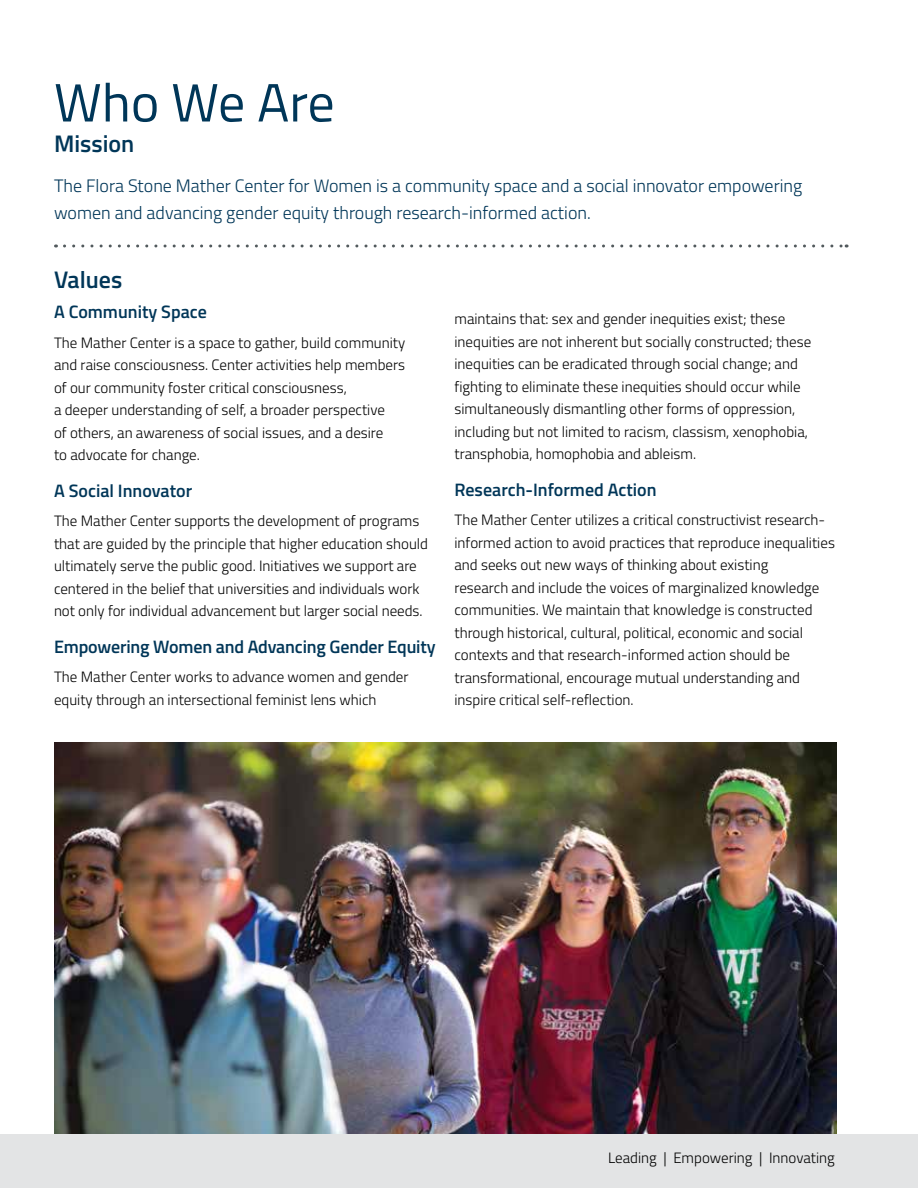
<style>
.page{position:relative;width:918px;height:1188px;background:#fff}
.page>*{position:absolute;margin:0;border:0;box-sizing:border-box;transform-origin:0 0}
.t1{font:54px "Titillium";color:#003658}
.t2{font:600 24px "Titillium";color:#003658}
.t3{font:300 18px/27px "Titillium";color:#003658}
.t4{font:600 18px "Titillium";letter-spacing:-.005em;color:#003658}
.t5{font:300 15px/22.5px "Titillium";color:#000}
</style>
<div class="page">
<img style="left:54px;top:742px;width:783px;height:392px">
<div style="left:0;top:1134px;width:918px;height:54px;background:#e3e4e5"></div>
<svg style="left:64px;top:244px;width:783px;height:4px"></svg>
<h1 class="t1" style="left:54px;top:63px;width:282px">Who We Are</h1>
<h2 class="t2" style="left:54px;top:125px;width:82px">Mission</h2>
<p class="t3" style="left:54px;top:171px;width:750px">The Flora Stone Mather Center for Women is a community space and a social innovator empowering women and advancing gender equity through research-informed action.</p>
<h2 class="t2" style="left:54px;top:262px;width:70px">Values</h2>
<p class="t4" style="left:54px;top:298px;width:154px">A Community Space</p>
<p class="t5" style="left:54px;top:330px;width:353px">The Mather Center is a space to gather, build community and raise consciousness. Center activities help members of our community foster critical consciousness,<br>a deeper understanding of self, a broader perspective<br>of others, an awareness of social issues, and a desire<br>to advocate for change.</p>
<p class="t4" style="left:54px;top:477px;width:140px">A Social Innovator</p>
<p class="t5" style="left:54px;top:509px;width:376px">The Mather Center supports the development of programs that are guided by the principle that higher education should ultimately serve the public good. Initiatives we support are centered in the belief that universities and individuals work not only for individual advancement but larger social needs.</p>
<p class="t4" style="left:54px;top:633px;width:383px">Empowering Women and Advancing Gender Equity</p>
<p class="t5" style="left:54px;top:665px;width:356px">The Mather Center works to advance women and gender equity through an intersectional feminist lens which</p>
<p class="t5" style="left:454px;top:307px;width:358px">maintains that: sex and gender inequities exist; these inequities are not inherent but socially constructed; these inequities can be eradicated through social change; and fighting to eliminate these inequities should occur while simultaneously dismantling other forms of oppression, including but not limited to racism, classism, xenophobia, transphobia, homophobia and ableism.</p>
<p class="t4" style="left:454px;top:476px;width:204px">Research-Informed Action</p>
<p class="t5" style="left:454px;top:508px;width:382px">The Mather Center utilizes a critical constructivist research&shy;informed action to avoid practices that reproduce inequalities and seeks out new ways of thinking about existing<br>research and include the voices of marginalized knowledge communities. We maintain that knowledge is constructed through historical, cultural, political, economic and social contexts and that research-informed action should be transformational, encourage mutual understanding and inspire critical self-reflection.</p>
<p class="t5" style="left:608px;top:1145px;width:228px">Leading | Empowering | Innovating</p>
</div>
